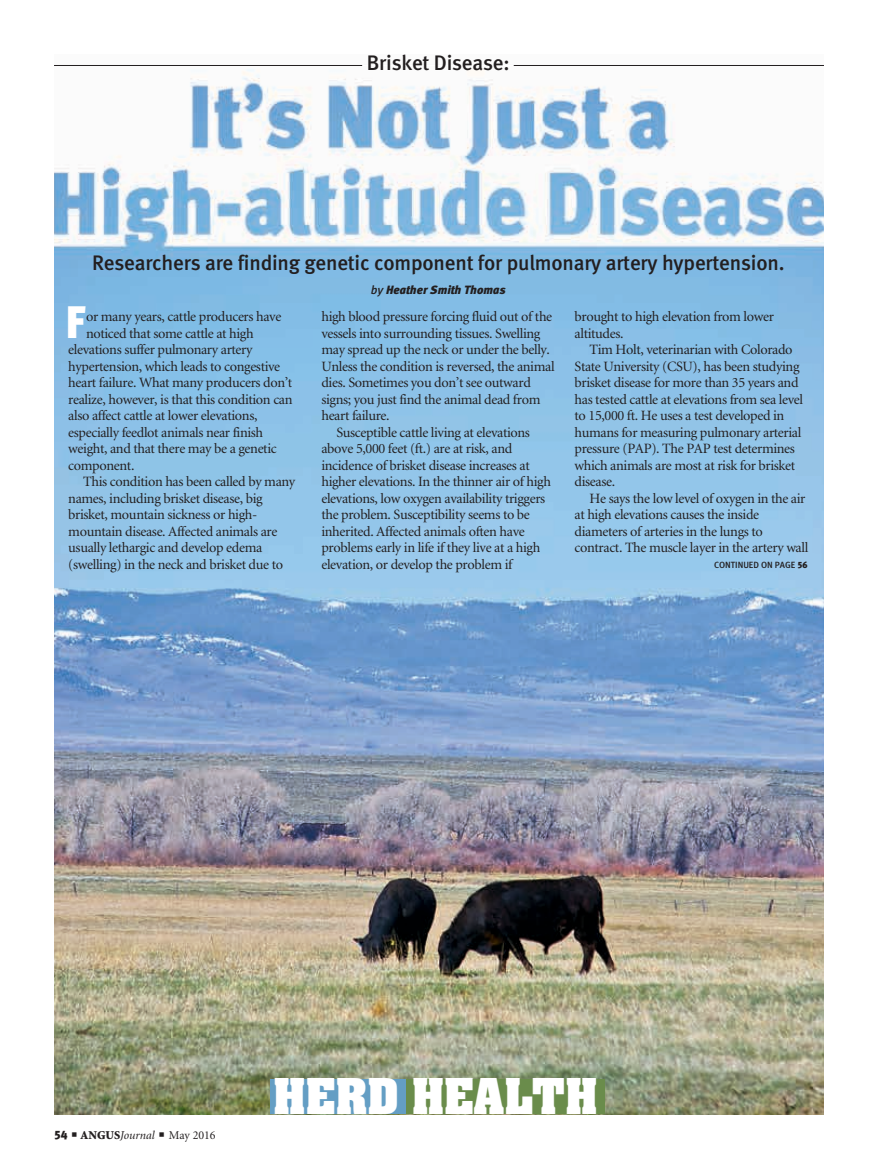
<style>
.page{position:relative;width:878px;height:1168px;background:#fff}
.page>*{position:absolute;margin:0;border:0;box-sizing:border-box;transform-origin:0 0}
.Drop_Cap{font:45.45px "Meta Black LF";color:#fff}
.t1{font:700 42px "Aachen";letter-spacing:.005em;color:#fff}
.deck{font:21px "Meta Medium LF";letter-spacing:-.01em;color:#231f20}
.body_text{font:14.25px/16.5px "Minion";letter-spacing:-.025em;color:#231f20}
.Drop_Cap-2{font:14.25px "Minion";letter-spacing:-.025em;color:#231f20}
.t2{font:italic 12px "Minion";color:#231f20}
.byline{font:italic 12px "Meta Black LF";color:#231f20}
.t3{font:9px "Meta Medium LF";color:#231f20}
.s1{font-family:"Meta Medium LF"}
.s2{font-family:"Meta Black LF"}
.s3{font-family:"Meta Black LF";font-style:normal}
.s4{font-weight:900;font-style:normal}
.s5{font-style:normal}
</style>
<div class="page">
<img style="left:54px;top:69px;width:770px;height:1045px">
<hr style="left:54px;top:65px;width:770px;height:1px;background:#231f20">
<hr style="left:362px;top:65px;width:151px;height:1px;background:#fff">
<div style="left:270px;top:1079px;width:151px;height:34px;background:#649ec4"></div>
<div style="left:406px;top:1079px;width:198px;height:34px;background:#6a8c4b"></div>
<p class="deck" style="left:367px;top:51px;width:144px">Brisket Disease:</p>
<p class="deck" style="left:92px;top:251px;width:694px">Researchers are finding genetic component for pulmonary artery hypertension.</p>
<p class="byline" style="left:371px;top:283px;width:136px"><span class="s1">by</span> Heather Smith Thomas</p>
<p class="Drop_Cap" style="left:66px;top:295px;width:21px">F</p>
<p class="Drop_Cap-2" style="left:86px;top:310px;width:197px">or many years, cattle producers have</p>
<p class="Drop_Cap-2" style="left:86px;top:326px;width:169px">noticed that some cattle at high</p>
<p class="Drop_Cap-2" style="left:68px;top:343px;width:186px">elevations suffer pulmonary artery</p>
<p class="Drop_Cap-2" style="left:68px;top:359px;width:213px">hypertension, which leads to congestive</p>
<p class="Drop_Cap-2" style="left:68px;top:376px;width:225px">heart failure. What many producers don’t</p>
<p class="Drop_Cap-2" style="left:68px;top:392px;width:226px">realize, however, is that this condition can</p>
<p class="Drop_Cap-2" style="left:68px;top:409px;width:191px">also affect cattle at lower elevations,</p>
<p class="Drop_Cap-2" style="left:68px;top:425px;width:196px">especially feedlot animals near finish</p>
<p class="Drop_Cap-2" style="left:68px;top:442px;width:210px">weight, and that there may be a genetic</p>
<p class="Drop_Cap-2" style="left:68px;top:458px;width:68px">component.</p>
<p class="body_text" style="left:68px;top:474px;width:228px;text-indent:15px">This condition has been called by many names, including brisket disease, big brisket, mountain sickness or high&shy;mountain disease. Affected animals are usually lethargic and develop edema (swelling) in the neck and brisket due to</p>
<p class="body_text" style="left:321px;top:309px;width:235px">high blood pressure forcing fluid out of the vessels into surrounding tissues. Swelling may spread up the neck or under the belly.<br>Unless the condition is reversed, the animal dies. Sometimes you don’t see outward signs; you just find the animal dead from heart failure.</p>
<p class="body_text" style="left:321px;top:425px;width:231px;text-indent:15px">Susceptible cattle living at elevations above 5,000 feet (ft.) are at risk, and incidence of brisket disease increases at higher elevations. In the thinner air of high elevations, low oxygen availability triggers the problem. Susceptibility seems to be inherited. Affected animals often have problems early in life if they live at a high elevation, or develop the problem if</p>
<p class="body_text" style="left:574px;top:309px;width:201px">brought to high elevation from lower altitudes.</p>
<p class="body_text" style="left:574px;top:342px;width:230px;text-indent:15px">Tim Holt, veterinarian with Colorado State University (CSU), has been studying brisket disease for more than 35 years and has tested cattle at elevations from sea level to 15,000 ft. He uses a test developed in humans for measuring pulmonary arterial pressure (PAP). The PAP test determines which animals are most at risk for brisket disease.</p>
<p class="body_text" style="left:574px;top:491px;width:235px;text-indent:15px">He says the low level of oxygen in the air at high elevations causes the inside diameters of arteries in the lungs to contract. The muscle layer in the artery wall</p>
<p class="t3" style="left:714px;top:560px;width:95px">CONTINUED ON PAGE <span class="s2">56</span></p>
<p class="t2" style="left:54px;top:1129px;width:163px"><span class="s3">54</span> ■ <span class="s4">ANGUS</span>Journal ■ <span class="s5">May 2016</span></p>
<p class="t1" style="left:273px;top:1066px;width:326px">HERD HEALTH</p>
</div>
